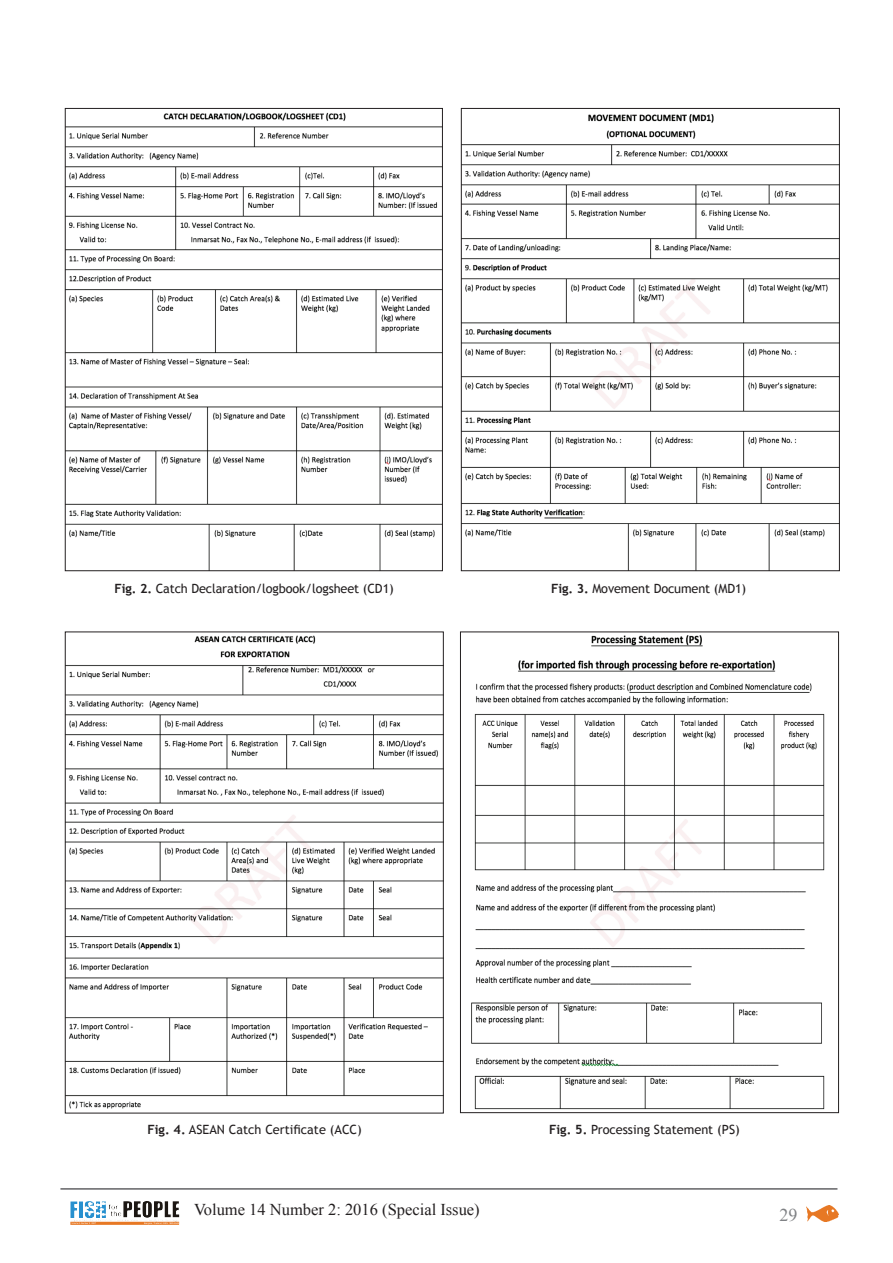
<style>
.page{position:relative;width:893px;height:1263px;background:#fff}
.page>*{position:absolute;margin:0;border:0;box-sizing:border-box;transform-origin:0 0}
.t1{font:18px "Times New Roman";color:#808285}
.t2{font:16.5px "Times New Roman";color:#231f20}
.t3{font:12.75px "Trebuchet MS";letter-spacing:-.01em;color:#231f20}
.s1{font-weight:700}
</style>
<div class="page">
<img style="left:807px;top:1206px;width:32px;height:16px">
<img style="left:84px;top:1201px;width:95px;height:18px">
<hr style="left:60px;top:1188px;width:777px;height:2px;background:#636366">
<img style="left:67px;top:112px;width:374px;height:457px">
<img style="left:463px;top:114px;width:375px;height:455px">
<img style="left:67px;top:635px;width:375px;height:474px">
<img style="left:471px;top:635px;width:354px;height:475px">
<p class="t3" style="left:115px;top:581px;width:281px"><span class="s1">Fig. 2.</span> Catch Declaration/logbook/logsheet (CD1)</p>
<p class="t3" style="left:551px;top:581px;width:196px"><span class="s1">Fig. 3.</span> Movement Document (MD1)</p>
<p class="t3" style="left:147px;top:1122px;width:216px"><span class="s1">Fig. 4.</span> ASEAN Catch Certificate (ACC)</p>
<p class="t3" style="left:549px;top:1122px;width:192px"><span class="s1">Fig. 5.</span> Processing Statement (PS)</p>
<p class="t2" style="left:194px;top:1198px;width:287px">Volume 14 Number 2: 2016 (Special Issue)</p>
<h1 class="t1" style="left:780px;top:1203px;width:19px">29</h1>
</div>
